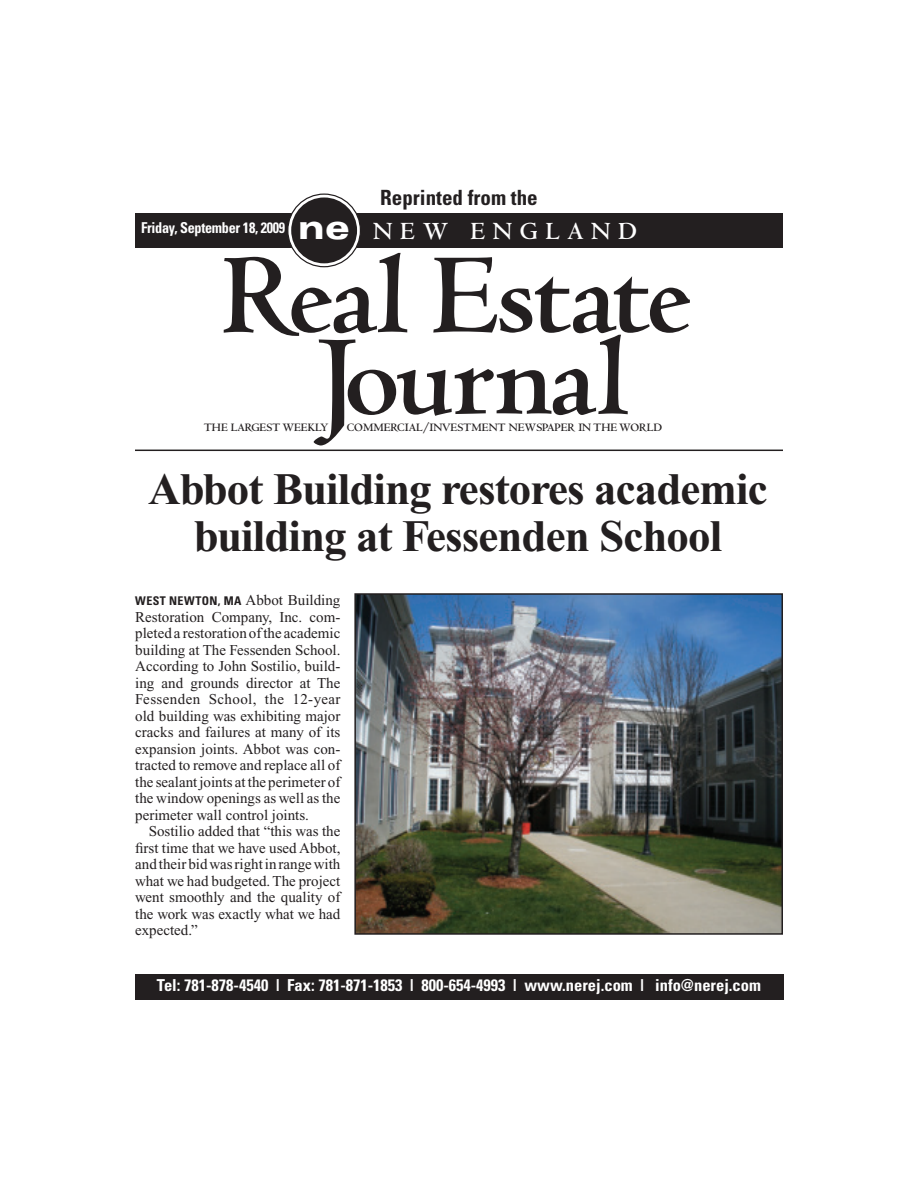
<style>
.page{position:relative;width:918px;height:1188px;background:#fff}
.page>*{position:absolute;margin:0;border:0;box-sizing:border-box;transform-origin:0 0}
.t1{font:700 45px/46.5px "Times New Roman";letter-spacing:-.02em;color:#231f20;text-align:center}
.t2{font:700 25.8px "Centaur";letter-spacing:.3em;color:#fff}
.t3{font:700 condensed 21px "Univers";color:#231f20}
.t4{font:700 condensed 16.5px "Univers";color:#fff}
.t5{font:15px/16.5px "Times New Roman";color:#231f20;text-align:justify}
.t6{font:700 condensed 15px "Univers";letter-spacing:-.02em;color:#fff;scale:.95 1}
.t7{font:700 condensed 12px "Univers";letter-spacing:.035em;color:#231f20}
.t8{font:700 11.85px "Centaur";color:#231f20}
.s1{font-family:"Univers";font-weight:900;font-stretch:expanded;font-size:33.45px}
.s2{font-family:"Times New Roman";font-weight:400;font-stretch:normal;font-size:15px}
</style>
<div class="page">
<div style="left:135px;top:213px;width:648px;height:35px;background:#231f20"></div>
<svg style="left:288px;top:194px;width:72px;height:73px"></svg>
<div style="left:291px;top:197px;width:66px;height:66px;background:#231f20;border-radius:50%"></div>
<svg style="left:224px;top:253px;width:466px;height:193px"></svg>
<div style="left:135px;top:974px;width:648px;height:25px;background:#231f20"></div>
<hr style="left:135px;top:450px;width:648px;height:1px;background:#231f20">
<img style="left:357px;top:596px;width:423px;height:336px">
<div style="left:354px;top:593px;width:429px;height:342px;border:2px solid #231f20"></div>
<p class="t6" style="left:141px;top:222px;width:153px">Friday, September 18, 2009</p>
<h3 class="t3" style="left:380px;top:190px;width:159px">Reprinted from the</h3>
<h2 class="t2" style="left:298px;top:222px;width:341px"><span class="s1">ne</span> NEW ENGLAND</h2>
<p class="t8" style="left:204px;top:424px;width:126px">THE LARGEST WEEKLY</p>
<p class="t8" style="left:347px;top:424px;width:317px">COMMERCIAL/INVESTMENT NEWSPAPER IN THE WORLD</p>
<h1 class="t1" style="left:148px;top:471px;width:621px">Abbot Building restores academic building at Fessenden School</h1>
<p class="t7" style="left:135px;top:597px;width:207px">WEST NEWTON, MA <span class="s2">Abbot Building</span></p>
<p class="t5" style="left:135px;top:610px;width:207px">Restoration Company, Inc. com&shy;pleted a restoration of the academic building at The Fessenden School.<br>According to John Sostilio, build&shy;ing and grounds director at The Fessenden School, the 12-year old building was exhibiting major cracks and failures at many of its expansion joints. Abbot was con&shy;tracted to remove and replace all of the sealant joints at the perimeter of the window openings as well as the perimeter wall control joints.</p>
<p class="t5" style="left:135px;top:825px;width:207px;text-indent:14px">Sostilio added that “this was the first time that we have used Abbot, and their bid was right in range with what we had budgeted. The project went smoothly and the quality of the work was exactly what we had expected.”</p>
<p class="t4" style="left:157px;top:979px;width:606px">Tel: 781-878-4540 | Fax: 781-871-1853 | 800-654-4993 | www.nerej.com | info@nerej.com</p>
</div>
